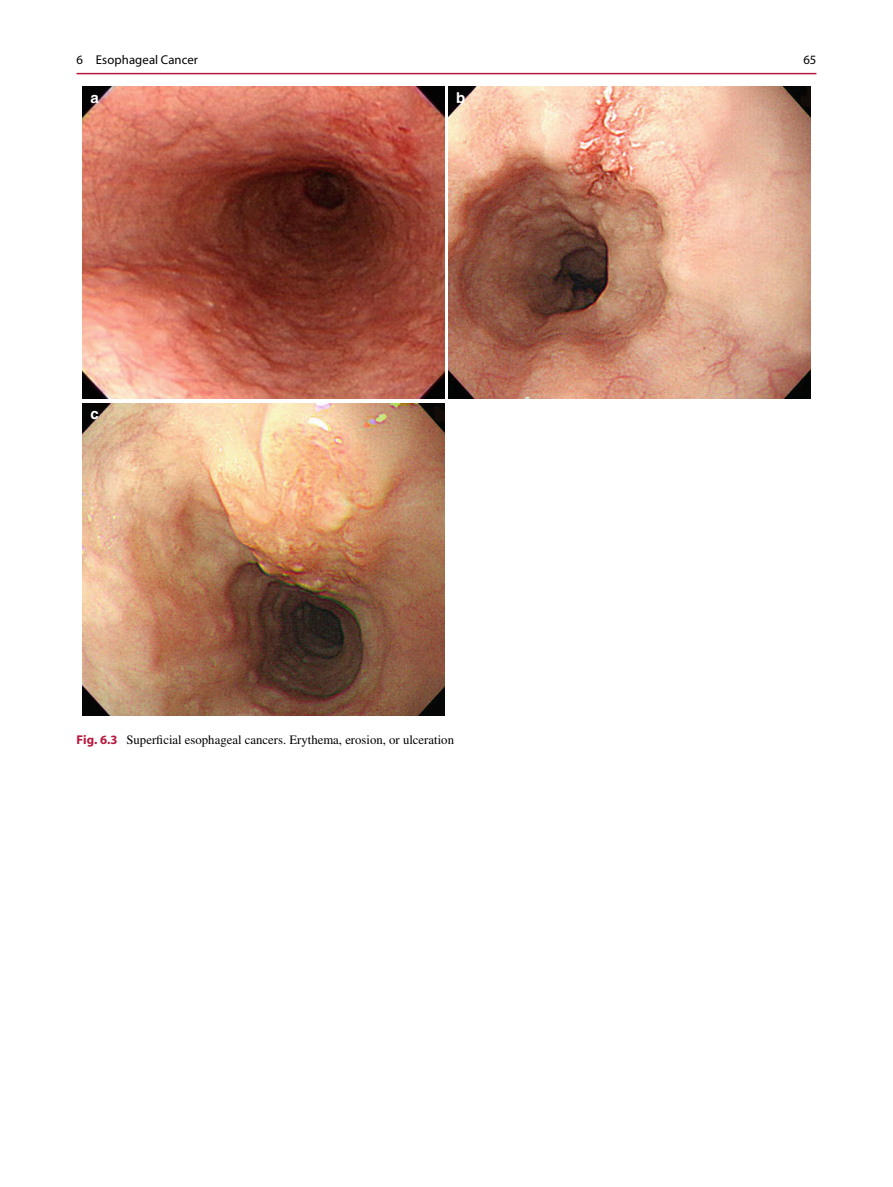
<style>
.page{position:relative;width:893px;height:1187px;background:#fff}
.page>*{position:absolute;margin:0;border:0;box-sizing:border-box;transform-origin:0 0}
.t1{font:700 15px "Helvetica";color:#fff}
.t2{font:12.75px "Times";color:#000}
.t3{font:12.75px "Myriad";letter-spacing:.01em;color:#000}
.s1{font-family:"Myriad";font-weight:700;color:#b6193d}
</style>
<div class="page">
<img style="left:83px;top:87px;width:361px;height:312px">
<img style="left:449px;top:87px;width:361px;height:312px">
<img style="left:83px;top:403px;width:361px;height:312px">
<hr style="left:77px;top:73px;width:739px;height:1px;background:#b6193d">
<p class="t3" style="left:77px;top:55px;width:123px">6 Esophageal Cancer</p>
<p class="t1" style="left:90px;top:89px;width:10px">a</p>
<p class="t1" style="left:90px;top:405px;width:10px">c</p>
<p class="t1" style="left:456px;top:89px;width:11px">b</p>
<p class="t2" style="left:77px;top:734px;width:379px"><span class="s1">Fig. 6.3</span> Superficial esophageal cancers. Erythema, erosion, or ulceration</p>
<p class="t3" style="left:803px;top:55px;width:14px">65</p>
</div>
